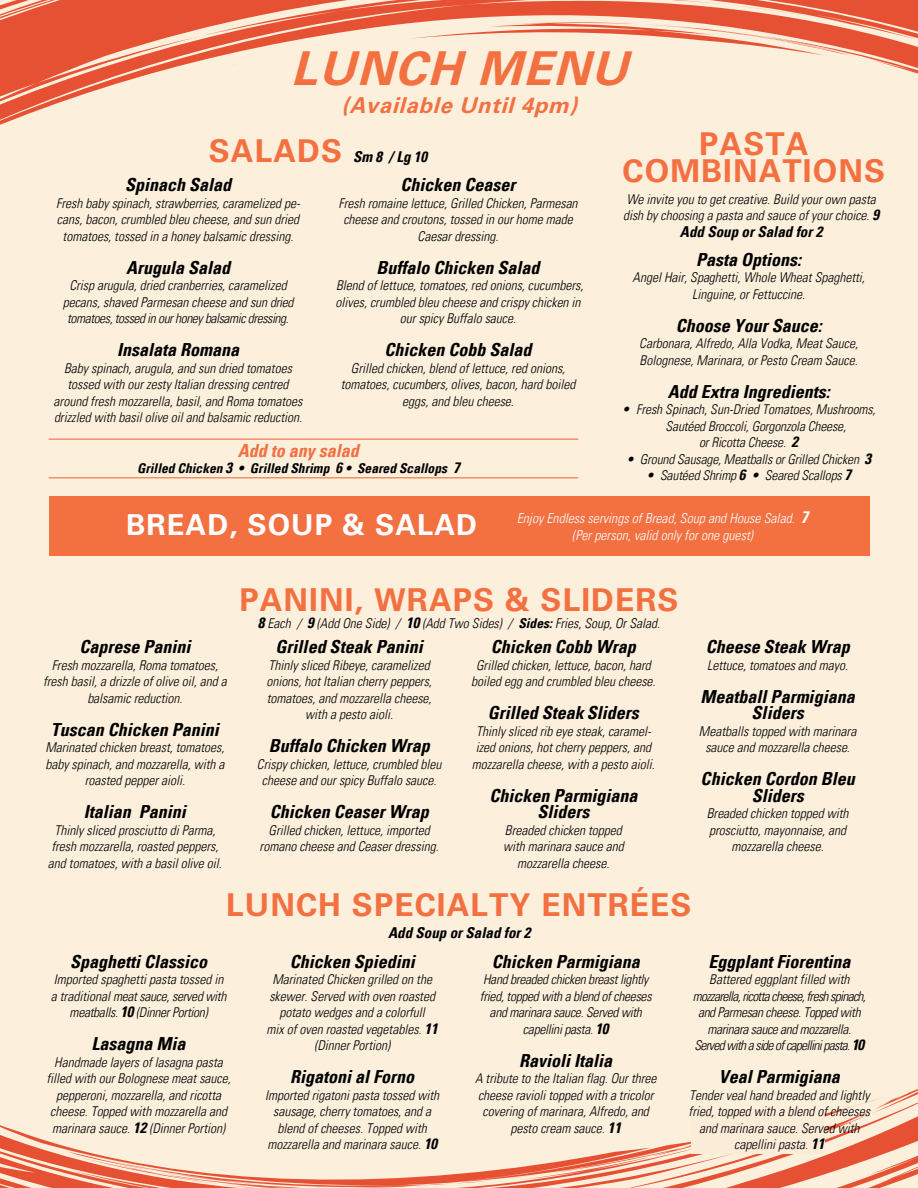
<style>
.page{position:relative;width:918px;height:1188px;background:#fcefdc}
.page>*{position:absolute;margin:0;border:0;box-sizing:border-box;transform-origin:0 0}
.t1{font:italic 700 46.65px "Univers";color:#f37041}
.t2{font:700 31.5px/27px "Univers";letter-spacing:.035em;color:#f37041;text-align:center}
.t3{font:700 28.95px "Univers";letter-spacing:.035em;color:#fff}
.t4{font:italic 700 21.9px "Univers";color:#f37041}
.t5{font:italic 700 condensed 18px/16.5px "Univers LT";color:#000;text-align:center}
.t6{font:italic 700 condensed 18px "Univers LT";color:#f37041}
.t7{font:italic 700 condensed 15px "Univers LT";color:#000}
.t8{font:italic 300 condensed 13.65px "Univers LT";color:#fff}
.t9{font:italic 300 condensed 13.5px/16.5px "Univers LT";color:#000;text-align:center}
.t10{font:italic 300 condensed 13.5px/16.5px "Univers LT";letter-spacing:-.025em;color:#000;text-align:center}
.t11{font:italic 300 condensed 13.5px/16.5px "Univers LT";letter-spacing:-.02em;color:#000;text-align:center}
.t12{font:italic 700 condensed 13.5px "Univers LT";color:#000}
.s1{font-family:"Univers";font-style:normal;font-stretch:normal;font-size:31.5px;color:#f37041}
.s2{font-weight:700;font-size:15px}
.s3{font-weight:700;font-size:16.65px}
.s4{font-size:15px}
.s5{font-weight:700}
</style>
<div class="page">
<div style="left:49px;top:497px;width:820px;height:59px;background:#f37041"></div>
<hr style="left:49px;top:477px;width:529px;height:1px;background:#f37041">
<hr style="left:49px;top:439px;width:529px;height:1px;background:#f37041">
<div style="left:691px;top:1112px;width:133px;height:42px;background:#fbecd8"></div>
<h1 class="t1" style="left:291px;top:41px;width:353px">LUNCH MENU</h1>
<h3 class="t4" style="left:341px;top:92px;width:244px">(Available Until4pm)</h3>
<h2 class="t2" style="left:623px;top:131px;width:264px">PASTA<br>COMBINATIONS</h2>
<p class="t7" style="left:209px;top:147px;width:220px"><span class="s1">SALADS</span> Sm 8 / Lg 10</p>
<h3 class="t5" style="left:125px;top:176px;width:108px">Spinach Salad</h3>
<p class="t9" style="left:56px;top:195px;width:245px">Fresh baby spinach, strawberries, caramelized pe&shy;cans, bacon, crumbled bleu cheese, and sun dried tomatoes, tossed in a honey balsamic dressing.</p>
<h3 class="t5" style="left:126px;top:259px;width:106px">Arugula Salad</h3>
<p class="t9" style="left:63px;top:277px;width:232px">Crisp arugula, dried cranberries, caramelized pecans, shaved Parmesan cheese and sun dried tomatoes, tossed in our honey balsamic dressing.</p>
<h3 class="t5" style="left:117px;top:341px;width:124px">Insalata Romana</h3>
<p class="t9" style="left:54px;top:360px;width:250px">Baby spinach, arugula, and sun dried tomatoes tossed with our zesty Italian dressing centred around fresh mozzarella, basil, and Roma tomatoes drizzled with basil olive oil and balsamic reduction.</p>
<h3 class="t5" style="left:401px;top:176px;width:117px">Chicken Ceaser</h3>
<p class="t9" style="left:339px;top:195px;width:241px">Fresh romaine lettuce, Grilled Chicken, Parmesan cheese and croutons, tossed in our home made<br>Caesar dressing.</p>
<h3 class="t5" style="left:377px;top:259px;width:165px">Buffalo Chicken Salad</h3>
<p class="t9" style="left:336px;top:277px;width:249px">Blend of lettuce, tomatoes, red onions, cucumbers, olives, crumbled bleu cheese and crispy chicken in our spicy Buffalo sauce.</p>
<h3 class="t5" style="left:385px;top:341px;width:149px">Chicken Cobb Salad</h3>
<p class="t9" style="left:341px;top:360px;width:236px">Grilled chicken, blend of lettuce, red onions, tomatoes, cucumbers, olives, bacon, hard boiled eggs, and bleu cheese.</p>
<p class="t9" style="left:623px;top:191px;width:258px;text-align:left">We invite you to get creative. Build your own pasta dish by choosing a pasta and sauce of your choice. <span class="s2">9</span></p>
<p class="t7" style="left:680px;top:222px;width:144px">Add Soup or Salad for 2</p>
<h3 class="t5" style="left:696px;top:251px;width:106px">Pasta Options:</h3>
<p class="t9" style="left:633px;top:269px;width:234px">Angel Hair, Spaghetti, Whole Wheat Spaghetti,<br>Linguine, or Fettuccine.</p>
<h3 class="t5" style="left:676px;top:317px;width:147px">Choose Your Sauce:</h3>
<p class="t9" style="left:639px;top:335px;width:220px;text-align:left">Carbonara, Alfredo, Alla Vodka, Meat Sauce,<br>Bolognese, Marinara, or Pesto Cream Sauce.</p>
<h3 class="t5" style="left:668px;top:383px;width:163px">Add Extra Ingredients:</h3>
<p class="t9" style="left:622px;top:401px;width:255px">• Fresh Spinach, Sun-Dried Tomatoes, Mushrooms,</p>
<p class="t9" style="left:666px;top:418px;width:182px">Sautéed Broccoli, Gorgonzola Cheese,</p>
<p class="t9" style="left:699px;top:434px;width:101px">or Ricotta Cheese. <span class="s2">2</span></p>
<p class="t9" style="left:626px;top:451px;width:247px">• Ground Sausage, Meatballs or Grilled Chicken <span class="s2">3</span></p>
<p class="t9" style="left:646px;top:467px;width:206px">• Sautéed Shrimp <span class="s2">6</span> • Seared Scallops <span class="s2">7</span></p>
<p class="t8" style="left:517px;top:510px;width:293px">Enjoy Endless servings of Bread, Soup and House Salad. <span class="s3">7</span></p>
<h3 class="t6" style="left:238px;top:439px;width:122px">Add to any salad</h3>
<p class="t12" style="left:137px;top:460px;width:324px">Grilled Chicken <span class="s4">3</span> • Grilled Shrimp <span class="s4">6</span> • Seared Scallops <span class="s4">7</span></p>
<h3 class="t3" style="left:126px;top:508px;width:352px">BREAD, SOUP &amp; SALAD</h3>
<p class="t8" style="left:572px;top:527px;width:182px">(Per person, valid only for one guest)</p>
<h3 class="t5" style="left:79px;top:639px;width:113px">Caprese Panini</h3>
<p class="t9" style="left:43px;top:657px;width:185px">Fresh mozzarella, Roma tomatoes, fresh basil, a drizzle of olive oil, and a balsamic reduction.</p>
<h3 class="t5" style="left:51px;top:721px;width:170px">Tuscan Chicken Panini</h3>
<p class="t9" style="left:45px;top:739px;width:181px">Marinated chicken breast, tomatoes, baby spinach, and mozzarella, with a roasted pepper aioli.</p>
<h3 class="t5" style="left:84px;top:804px;width:104px">Italian Panini</h3>
<p class="t9" style="left:48px;top:822px;width:175px">Thinly sliced prosciutto di Parma, fresh mozzarella, roasted peppers, and tomatoes, with a basil olive oil.</p>
<h2 class="t2" style="left:239px;top:587px;width:441px">PANINI, WRAPS &amp; SLIDERS</h2>
<p class="t9" style="left:258px;top:615px;width:404px"><span class="s2">8</span> Each / <span class="s2">9</span> (Add One Side) / <span class="s2">10</span> (Add Two Sides) / <span class="s5">Sides:</span> Fries, Soup, Or Salad.</p>
<h3 class="t5" style="left:276px;top:639px;width:149px">Grilled Steak Panini</h3>
<p class="t9" style="left:266px;top:657px;width:167px">Thinly sliced Ribeye, caramelized onions, hot Italian cherry peppers, tomatoes, and mozzarella cheese, with a pesto aioli.</p>
<h3 class="t5" style="left:269px;top:738px;width:163px">Buffalo Chicken Wrap</h3>
<p class="t9" style="left:257px;top:756px;width:186px">Crispy chicken, lettuce, crumbled bleu cheese and our spicy Buffalo sauce.</p>
<h3 class="t5" style="left:270px;top:804px;width:160px">Chicken Ceaser Wrap</h3>
<p class="t9" style="left:260px;top:822px;width:181px">Grilled chicken, lettuce, imported romano cheese and Ceaser dressing.</p>
<h3 class="t5" style="left:491px;top:639px;width:147px">Chicken Cobb Wrap</h3>
<p class="t9" style="left:471px;top:657px;width:186px">Grilled chicken, lettuce, bacon, hard boiled egg and crumbled bleu cheese.</p>
<h3 class="t5" style="left:488px;top:705px;width:153px">Grilled Steak Sliders</h3>
<p class="t9" style="left:472px;top:723px;width:184px">Thinly sliced rib eye steak, caramel&shy;ized onions, hot cherry peppers, and mozzarella cheese, with a pesto aioli.</p>
<h3 class="t5" style="left:489px;top:787px;width:150px">Chicken Parmigiana<br>Sliders</h3>
<p class="t9" style="left:503px;top:822px;width:122px">Breaded chicken topped with marinara sauce and mozzarella cheese.</p>
<h2 class="t2" style="left:226px;top:891px;width:467px">LUNCH SPECIALTY ENTRéES</h2>
<p class="t7" style="left:388px;top:923px;width:144px">Add Soup or Salad for 2</p>
<h3 class="t5" style="left:706px;top:639px;width:146px">Cheese Steak Wrap</h3>
<p class="t9" style="left:707px;top:657px;width:142px">Lettuce, tomatoes and mayo.</p>
<h3 class="t5" style="left:701px;top:688px;width:156px">Meatball Parmigiana<br>Sliders</h3>
<p class="t9" style="left:699px;top:723px;width:159px">Meatballs topped with marinara sauce and mozzarella cheese.</p>
<h3 class="t5" style="left:701px;top:771px;width:156px">Chicken Cordon Bleu<br>Sliders</h3>
<p class="t9" style="left:707px;top:805px;width:143px">Breaded chicken topped with prosciutto, mayonnaise, and mozzarella cheese.</p>
<h3 class="t5" style="left:70px;top:953px;width:139px">Spaghetti Classico</h3>
<p class="t9" style="left:51px;top:971px;width:177px">Imported spaghetti pasta tossed in a traditional meat sauce, served with meatballs. <span class="s2">10</span> (Dinner Portion)</p>
<h3 class="t5" style="left:92px;top:1035px;width:95px">Lasagna Mia</h3>
<p class="t9" style="left:46px;top:1054px;width:186px">Handmade layers of lasagna pasta filled with our Bolognese meat sauce, pepperoni, mozzarella, and ricotta cheese. Topped with mozzarella and marinara sauce. <span class="s2">12</span> (Dinner Portion)</p>
<h3 class="t5" style="left:290px;top:953px;width:127px">Chicken Spiedini</h3>
<p class="t9" style="left:266px;top:971px;width:173px">Marinated Chicken grilled on the skewer. Served with oven roasted potato wedges and a colorfull<br>mix of oven roasted vegetables. <span class="s2">11 </span>(Dinner Portion)</p>
<h3 class="t5" style="left:290px;top:1068px;width:126px">Rigatoni al Forno</h3>
<p class="t9" style="left:265px;top:1087px;width:175px">Imported rigatoni pasta tossed with sausage, cherry tomatoes, and a blend of cheeses. Topped with mozzarella and marinara sauce. <span class="s2">10</span></p>
<h3 class="t5" style="left:492px;top:953px;width:150px">Chicken Parmigiana</h3>
<p class="t11" style="left:480px;top:971px;width:173px">Hand breaded chicken breast lightly fried, topped with a blend of cheeses and marinara sauce. Served with capellini pasta. <span class="s2">10</span></p>
<h3 class="t5" style="left:519px;top:1052px;width:95px">Ravioli Italia</h3>
<p class="t9" style="left:475px;top:1070px;width:183px">A tribute to the Italian flag. Our three cheese ravioli topped with a tricolor covering of marinara, Alfredo, and pesto cream sauce. <span class="s2">11</span></p>
<h3 class="t5" style="left:708px;top:953px;width:144px">Eggplant Fiorentina</h3>
<p class="t10" style="left:693px;top:971px;width:175px">Battered eggplant filled with mozzarella, ricotta cheese, fresh spinach, and Parmesan cheese. Topped with marinara sauce and mozzarella.<br>Served with a side of capellini pasta. <span class="s2">10</span></p>
<h3 class="t5" style="left:719px;top:1068px;width:123px">Veal Parmigiana</h3>
<p class="t9" style="left:689px;top:1087px;width:183px">Tender veal hand breaded and lightly fried, topped with a blend of cheeses and marinara sauce. Served with capellini pasta. <span class="s2">11</span></p>
</div>
